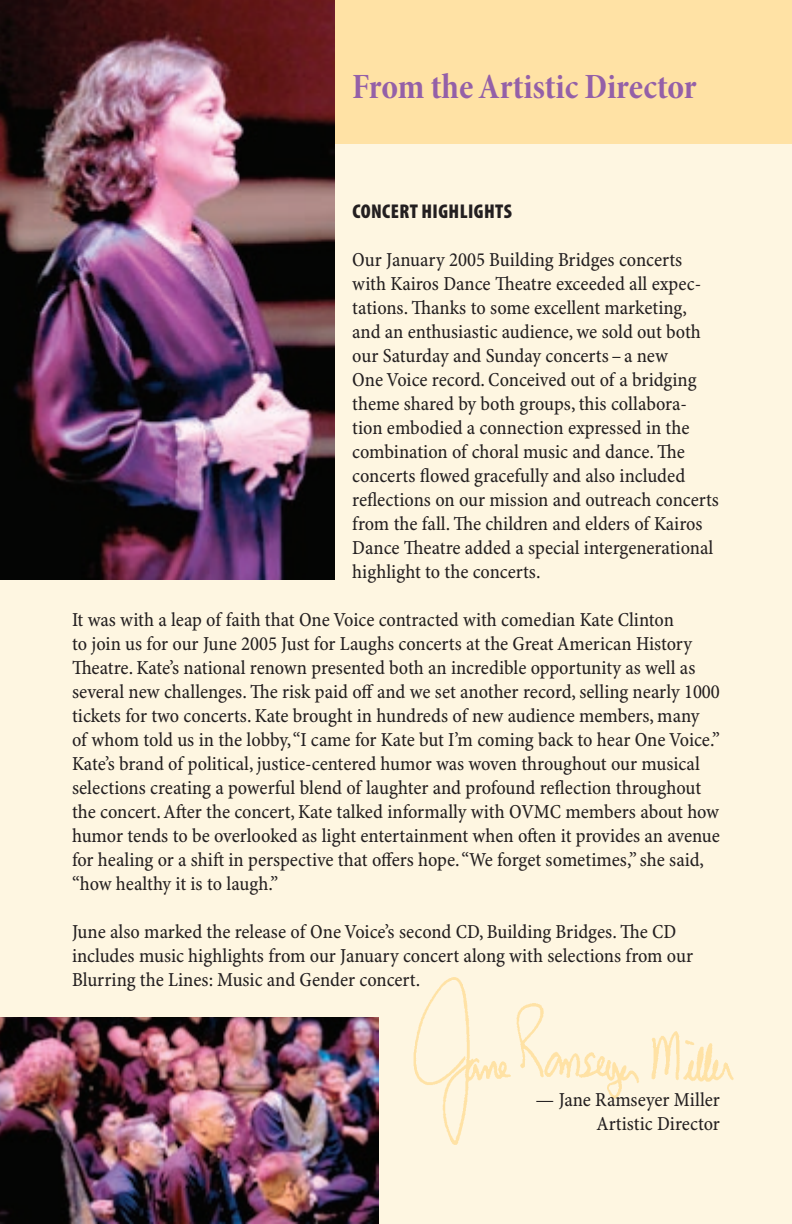
<style>
.page{position:relative;width:792px;height:1224px;background:#fef6e1}
.page>*{position:absolute;margin:0;border:0;box-sizing:border-box;transform-origin:0 0}
.t1{font:36px "Minion Pro Bold Cn Subh";letter-spacing:-.005em;color:#9460a8}
.t2{font:20px/24px "Minion Pro Cn Capt";color:#231f20}
.t3{font:900 condensed 20px "Myriad Pro";letter-spacing:.02em;color:#231f20}
</style>
<div class="page">
<div style="left:0;top:0;width:792px;height:144px;background:#ffe2a5"></div>
<img style="left:413px;top:977px;width:321px;height:168px">
<img style="left:0;top:1017px;width:378px;height:207px">
<img style="left:0;top:0;width:334px;height:580px">
<h1 class="t1" style="left:352px;top:65px;width:346px">From the Artistic Director</h1>
<p class="t3" style="left:352px;top:200px;width:161px">CONCERT HIGHLIGHTS</p>
<p class="t2" style="left:352px;top:249px;width:368px">Our January 2005 Building Bridges concerts with Kairos Dance Theatre exceeded all expec&shy;tations. Thanks to some excellent marketing, and an enthusiastic audience, we sold out both our Saturday and Sunday concerts – a new<br>One Voice record. Conceived out of a bridging theme shared by both groups, this collabora&shy;tion embodied a connection expressed in the combination of choral music and dance. The concerts flowed gracefully and also included reflections on our mission and outreach concerts from the fall. The children and elders of Kairos Dance Theatre added a special intergenerational highlight to the concerts.</p>
<p class="t2" style="left:72px;top:609px;width:650px">It was with a leap of faith that One Voice contracted with comedian Kate Clinton<br>to join us for our June 2005 Just for Laughs concerts at the Great American History Theatre. Kate’s national renown presented both an incredible opportunity as well as several new challenges. The risk paid off and we set another record, selling nearly 1000 tickets for two concerts. Kate brought in hundreds of new audience members, many<br>of whom told us in the lobby, “I came for Kate but I’m coming back to hear One Voice.” Kate’s brand of political, justice-centered humor was woven throughout our musical selections creating a powerful blend of laughter and profound reflection throughout the concert. After the concert, Kate talked informally with OVMC members about how humor tends to be overlooked as light entertainment when often it provides an avenue for healing or a shift in perspective that offers hope. “We forget sometimes,” she said, “how healthy it is to laugh.”</p>
<p class="t2" style="left:72px;top:921px;width:623px">June also marked the release of One Voice’s second CD, Building Bridges. The CD includes music highlights from our January concert along with selections from our<br>Blurring the Lines: Music and Gender concert.</p>
<p class="t2" style="left:536px;top:1089px;width:186px;text-align:right">— Jane Ramseyer Miller<br>Artistic Director</p>
</div>
